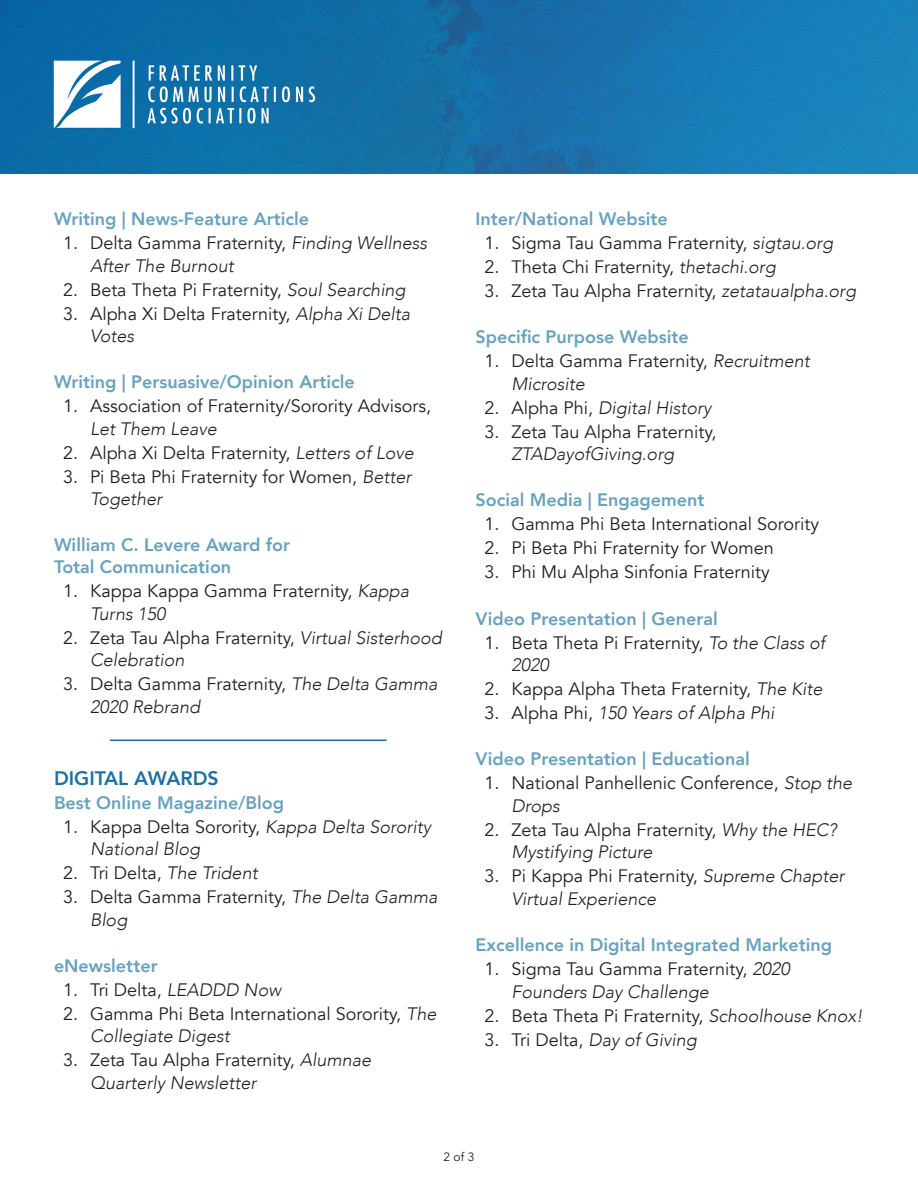
<style>
.page{position:relative;width:918px;height:1188px;background:#fff}
.page>*{position:absolute;margin:0;border:0;box-sizing:border-box;transform-origin:0 0}
.t1{font:800 19.5px "Avenir";color:#1c70a7}
.t2{font:18px/22.5px "Avenir";color:#231f20}
.t3{font:italic 300 18px/22.5px "Avenir";color:#231f20}
.t4{font:800 18px/21.6px "Avenir";color:#66a2c1}
.t5{font:12px "Avenir";color:#231f20}
.s1{font-weight:400;font-style:normal}
.s2{font-weight:300;font-style:italic}
</style>
<div class="page">
<hr style="left:110px;top:740px;width:277px;height:1px;background:#1c70a7">
<img style="left:0;top:0;width:918px;height:173px">
<h3 class="t4" style="left:54px;top:208px;width:257px">Writing | News-Feature Article</h3>
<p class="t3" style="left:90px;top:232px;width:339px;text-indent:-27px"><span class="s1">1. Delta Gamma Fraternity,</span> Finding Wellness<br>After The Burnout</p>
<p class="t2" style="left:63px;top:278px;width:344px">2. Beta Theta Pi Fraternity, <span class="s2">Soul Searching</span></p>
<p class="t2" style="left:90px;top:302px;width:322px;text-indent:-27px">3. Alpha Xi Delta Fraternity, <span class="s2">Alpha Xi Delta<br>Votes</span></p>
<h3 class="t4" style="left:54px;top:371px;width:302px">Writing | Persuasive/Opinion Article</h3>
<p class="t2" style="left:90px;top:395px;width:343px;text-indent:-27px">1. Association of Fraternity/Sorority Advisors,<br><span class="s2">Let Them Leave</span></p>
<p class="t2" style="left:63px;top:442px;width:352px">2. Alpha Xi Delta Fraternity, <span class="s2">Letters of Love</span></p>
<p class="t2" style="left:90px;top:466px;width:323px;text-indent:-27px">3. Pi Beta Phi Fraternity for Women, <span class="s2">Better<br>Together</span></p>
<h3 class="t4" style="left:54px;top:534px;width:238px">William C. Levere Award for<br>Total Communication</h3>
<p class="t2" style="left:90px;top:580px;width:321px;text-indent:-27px">1. Kappa Kappa Gamma Fraternity, <span class="s2">Kappa<br>Turns 150</span></p>
<p class="t3" style="left:90px;top:626px;width:353px;text-indent:-27px"><span class="s1">2. Zeta Tau Alpha Fraternity,</span> Virtual Sisterhood<br>Celebration</p>
<p class="t3" style="left:90px;top:673px;width:349px;text-indent:-27px"><span class="s1">3. Delta Gamma Fraternity,</span> The Delta Gamma<br>2020 Rebrand</p>
<h2 class="t1" style="left:54px;top:763px;width:166px">DIGITAL AWARDS</h2>
<h3 class="t4" style="left:54px;top:791px;width:232px">Best Online Magazine/Blog</h3>
<p class="t3" style="left:90px;top:815px;width:343px;text-indent:-27px"><span class="s1">1. Kappa Delta Sorority,</span> Kappa Delta Sorority<br>National Blog</p>
<p class="t2" style="left:63px;top:862px;width:196px">2. Tri Delta, <span class="s2">The Trident</span></p>
<p class="t2" style="left:90px;top:886px;width:349px;text-indent:-27px">3. Delta Gamma Fraternity, <span class="s2">The Delta Gamma<br>Blog</span></p>
<h3 class="t4" style="left:54px;top:955px;width:105px">eNewsletter</h3>
<p class="t2" style="left:63px;top:979px;width:220px">1. Tri Delta, <span class="s2">LEADDD Now</span></p>
<p class="t2" style="left:90px;top:1003px;width:348px;text-indent:-27px">2. Gamma Phi Beta International Sorority, <span class="s2">The<br>Collegiate Digest</span></p>
<p class="t3" style="left:90px;top:1049px;width:283px;text-indent:-27px"><span class="s1">3. Zeta Tau Alpha Fraternity,</span> Alumnae<br>Quarterly Newsletter</p>
<h3 class="t4" style="left:476px;top:208px;width:194px">Inter/National Website</h3>
<p class="t2" style="left:484px;top:232px;width:350px">1. Sigma Tau Gamma Fraternity, <span class="s2">sigtau.org</span></p>
<p class="t2" style="left:484px;top:256px;width:293px">2. Theta Chi Fraternity, <span class="s2">thetachi.org</span></p>
<p class="t2" style="left:484px;top:280px;width:373px">3. Zeta Tau Alpha Fraternity, <span class="s2">zetataualpha.org</span></p>
<h3 class="t4" style="left:476px;top:326px;width:215px">Specific Purpose Website</h3>
<p class="t2" style="left:512px;top:350px;width:300px;text-indent:-27px">1. Delta Gamma Fraternity, <span class="s2">Recruitment<br>Microsite</span></p>
<p class="t3" style="left:484px;top:396px;width:228px"><span class="s1">2. Alpha Phi,</span> Digital History</p>
<p class="t2" style="left:512px;top:421px;width:206px;text-indent:-27px">3. Zeta Tau Alpha Fraternity,<br><span class="s2">ZTADayofGiving.org</span></p>
<h3 class="t4" style="left:476px;top:489px;width:231px">Social Media | Engagement</h3>
<p class="t2" style="left:484px;top:513px;width:336px">1. Gamma Phi Beta International Sorority</p>
<p class="t2" style="left:484px;top:537px;width:291px">2. Pi Beta Phi Fraternity for Women</p>
<p class="t2" style="left:484px;top:561px;width:287px">3. Phi Mu Alpha Sinfonia Fraternity</p>
<h3 class="t4" style="left:476px;top:608px;width:244px">Video Presentation | General</h3>
<p class="t2" style="left:512px;top:631px;width:315px;text-indent:-27px">1. Beta Theta Pi Fraternity, <span class="s2">To the Class of<br>2020</span></p>
<p class="t2" style="left:484px;top:678px;width:340px">2. Kappa Alpha Theta Fraternity, <span class="s2">The Kite</span></p>
<p class="t3" style="left:484px;top:702px;width:291px"><span class="s1">3. Alpha Phi,</span> 150 Years of Alpha Phi</p>
<h3 class="t4" style="left:476px;top:748px;width:276px">Video Presentation | Educational</h3>
<p class="t2" style="left:512px;top:772px;width:342px;text-indent:-27px">1. National Panhellenic Conference, <span class="s2">Stop the<br>Drops</span></p>
<p class="t3" style="left:512px;top:818px;width:327px;text-indent:-27px"><span class="s1">2. Zeta Tau Alpha Fraternity,</span> Why the HEC?<br>Mystifying Picture</p>
<p class="t3" style="left:512px;top:865px;width:335px;text-indent:-27px"><span class="s1">3. Pi Kappa Phi Fraternity,</span> Supreme Chapter<br>Virtual Experience</p>
<h3 class="t4" style="left:476px;top:934px;width:358px">Excellence in Digital Integrated Marketing</h3>
<p class="t2" style="left:512px;top:958px;width:280px;text-indent:-27px">1. Sigma Tau Gamma Fraternity, <span class="s2">2020<br>Founders Day Challenge</span></p>
<p class="t2" style="left:484px;top:1004px;width:380px">2. Beta Theta Pi Fraternity, <span class="s2">Schoolhouse Knox!</span></p>
<p class="t2" style="left:484px;top:1028px;width:214px">3. Tri Delta, <span class="s2">Day of Giving</span></p>
<p class="t5" style="left:444px;top:1150px;width:32px">2 of 3</p>
</div>
